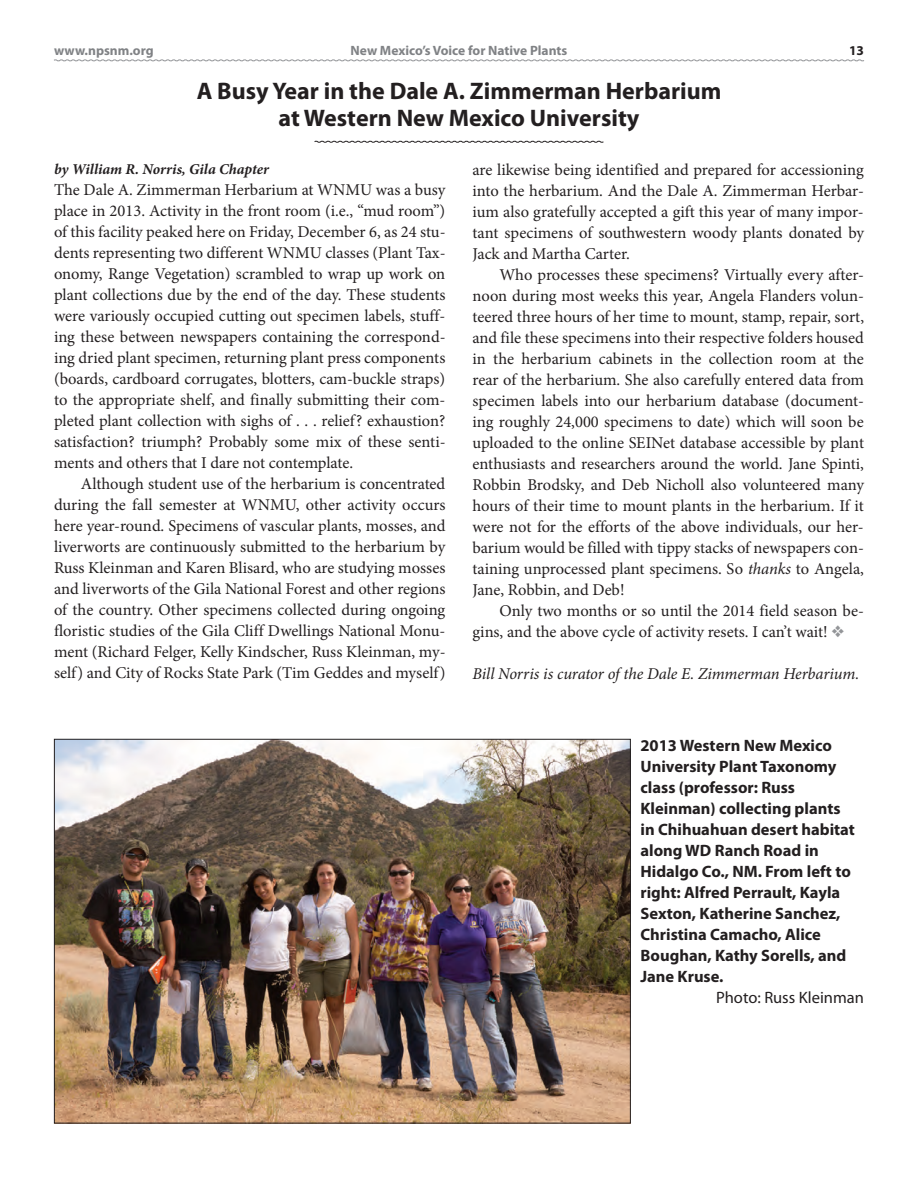
<style>
.page{position:relative;width:918px;height:1188px;background:#fff}
.page>*{position:absolute;margin:0;border:0;box-sizing:border-box;transform-origin:0 0}
.t1{font:700 24px/27px "Myriad Pro";color:#231f20;text-align:center}
.t2{font:16.5px/21px "Minion Pro";color:#231f20;text-align:justify}
.t3{font:700 16.5px/21px "Myriad Pro";color:#231f20}
.t4{font:italic 16.5px "Minion Pro";letter-spacing:-.01em;color:#231f20}
.t5{font:16.5px "Myriad Pro";color:#231f20}
.t6{font:italic 700 15px "Minion Pro";color:#231f20}
.t7{font:700 13.5px "Myriad Pro";color:#808285}
.t8{font:700 13.5px "Myriad Pro";color:#231f20}
.s1{font-style:italic}
.s2{color:#939598}
</style>
<div class="page">
<svg style="left:54px;top:59px;width:810px;height:3px"></svg>
<svg style="left:314px;top:140px;width:290px;height:3px"></svg>
<img style="left:56px;top:741px;width:573px;height:381px">
<p class="t7" style="left:54px;top:45px;width:101px">www.npsnm.org</p>
<p class="t7" style="left:351px;top:45px;width:218px">New Mexico’s Voice for Native Plants</p>
<p class="t8" style="left:849px;top:45px;width:16px">13</p>
<h1 class="t1" style="left:197px;top:79px;width:526px">A Busy Year in the Dale A. Zimmerman Herbarium at Western New Mexico University</h1>
<p class="t2" style="left:472px;top:160px;width:393px">are likewise being identified and prepared for accessioning into the herbarium. And the Dale A. Zimmerman Herbar&shy;ium also gratefully accepted a gift this year of many impor&shy;tant specimens of southwestern woody plants donated by Jack and Martha Carter.</p>
<p class="t2" style="left:472px;top:265px;width:393px;text-indent:27px">Who processes these specimens? Virtually every after&shy;noon during most weeks this year, Angela Flanders volun&shy;teered three hours of her time to mount, stamp, repair, sort, and file these specimens into their respective folders housed in the herbarium cabinets in the collection room at the rear of the herbarium. She also carefully entered data from specimen labels into our herbarium database (document&shy;ing roughly 24,000 specimens to date) which will soon be uploaded to the online SEINet database accessible by plant enthusiasts and researchers around the world. Jane Spinti, Robbin Brodsky, and Deb Nicholl also volunteered many hours of their time to mount plants in the herbarium. If it were not for the efforts of the above individuals, our her&shy;barium would be filled with tippy stacks of newspapers con&shy;taining unprocessed plant specimens. So <span class="s1">thanks</span> to Angela, Jane, Robbin, and Deb!</p>
<p class="t2" style="left:472px;top:601px;width:393px;text-indent:27px">Only two months or so until the 2014 field season be&shy;gins, and the above cycle of activity resets. I can’t wait! <span class="s2">❖</span></p>
<p class="t4" style="left:472px;top:667px;width:388px">Bill Norris is curator of the Dale E. Zimmerman Herbarium.</p>
<p class="t6" style="left:54px;top:163px;width:216px">by William R. Norris, Gila Chapter</p>
<p class="t2" style="left:54px;top:180px;width:393px">The Dale A. Zimmerman Herbarium at WNMU was a busy place in 2013. Activity in the front room (i.e., “mud room”) of this facility peaked here on Friday, December 6, as 24 stu&shy;dents representing two different WNMU classes (Plant Tax&shy;onomy, Range Vegetation) scrambled to wrap up work on plant collections due by the end of the day. These students were variously occupied cutting out specimen labels, stuff&shy;ing these between newspapers containing the correspond&shy;ing dried plant specimen, returning plant press components (boards, cardboard corrugates, blotters, cam-buckle straps) to the appropriate shelf, and finally submitting their com&shy;pleted plant collection with sighs of . . . relief? exhaustion? satisfaction? triumph? Probably some mix of these senti&shy;ments and others that I dare not contemplate.</p>
<p class="t2" style="left:54px;top:474px;width:393px;text-indent:27px">Although student use of the herbarium is concentrated during the fall semester at WNMU, other activity occurs here year-round. Specimens of vascular plants, mosses, and liverworts are continuously submitted to the herbarium by Russ Kleinman and Karen Blisard, who are studying mosses and liverworts of the Gila National Forest and other regions of the country. Other specimens collected during ongoing floristic studies of the Gila Cliff Dwellings National Monu&shy;ment (Richard Felger, Kelly Kindscher, Russ Kleinman, my&shy;self) and City of Rocks State Park (Tim Geddes and myself)</p>
<p class="t3" style="left:641px;top:737px;width:216px">2013 Western New Mexico<br>University Plant Taxonomy class (professor: Russ<br>Kleinman) collecting plants in Chihuahuan desert habitat along WD Ranch Road in<br>Hidalgo Co., NM. From left to right: Alfred Perrault, Kayla<br>Sexton, Katherine Sanchez,<br>Christina Camacho, Alice<br>Boughan, Kathy Sorells, and<br>Jane Kruse.</p>
<p class="t5" style="left:716px;top:991px;width:149px">Photo: Russ Kleinman</p>
</div>
